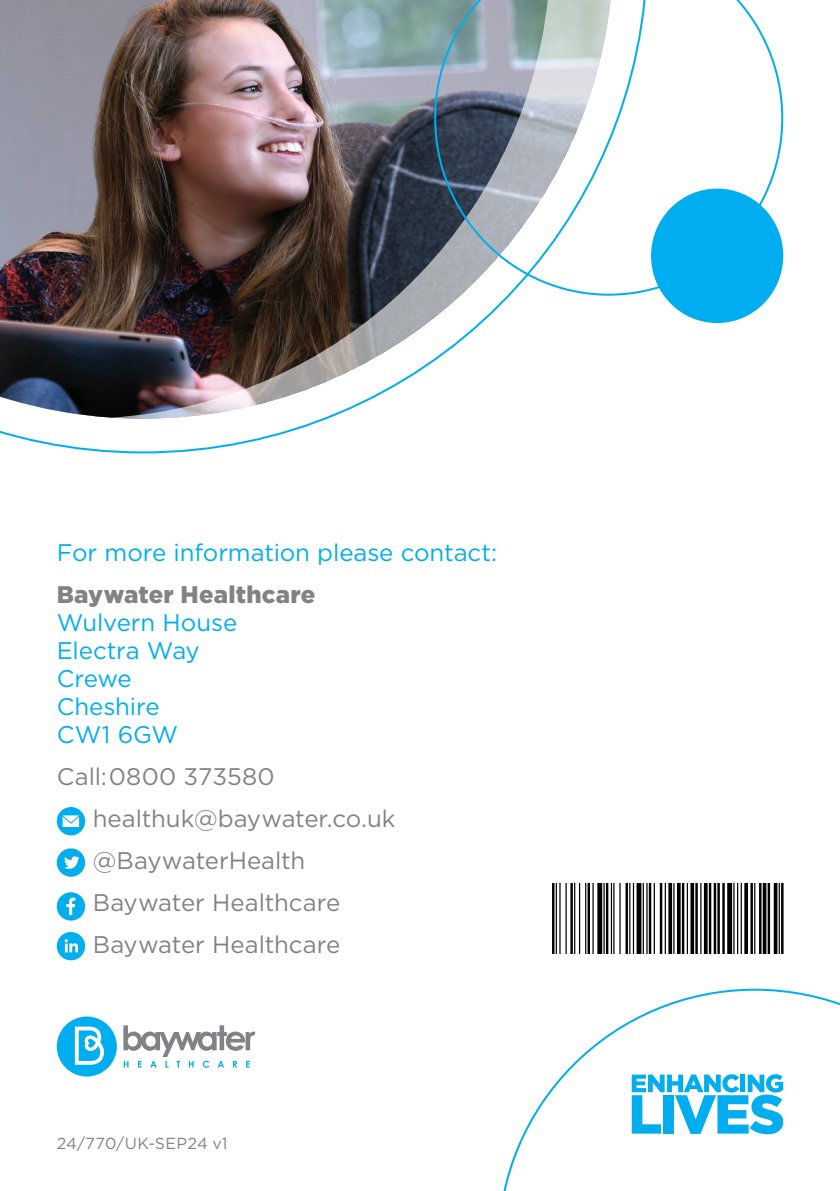
<style>
.page{position:relative;width:840px;height:1191px;background:#fff}
.page>*{position:absolute;margin:0;border:0;box-sizing:border-box;transform-origin:0 0}
.t1{font:24px/42px "Gotham";color:#808285}
.t2{font:24px/28px "Gotham";letter-spacing:-.005em;color:#00aeef}
.t3{font:900 24px "Gotham";letter-spacing:.01em;color:#808285}
.t4{font:16px "Gotham";letter-spacing:.015em;color:#808285}
</style>
<div class="page">
<svg style="left:57px;top:1016px;width:60px;height:60px"></svg>
<svg style="left:123px;top:1025px;width:132px;height:42px"></svg>
<div style="left:57px;top:807px;width:28px;height:28px;background:#00aeef;border-radius:50%"></div>
<div style="left:57px;top:848px;width:28px;height:28px;background:#00aeef;border-radius:50%"></div>
<svg style="left:64px;top:856px;width:15px;height:13px"></svg>
<div style="left:57px;top:892px;width:28px;height:28px;background:#00aeef;border-radius:50%"></div>
<svg style="left:66px;top:897px;width:9px;height:18px"></svg>
<div style="left:57px;top:932px;width:28px;height:28px;background:#00aeef;border-radius:50%"></div>
<svg style="left:65px;top:939px;width:13px;height:13px"></svg>
<div style="left:62px;top:815px;width:18px;height:12px;background:#fff"></div>
<svg style="left:64px;top:816px;width:14px;height:8px"></svg>
<div style="left:62px;top:814px;width:18px;height:14px;border:1px solid #00aeef"></div>
<svg style="left:503px;top:988px;width:336px;height:203px"></svg>
<img style="left:0;top:0;width:510px;height:417px">
<svg style="left:434px;top:0;width:348px;height:296px"></svg>
<div style="left:651px;top:190px;width:130px;height:132px;background:#00aeef;border-radius:50%"></div>
<img style="left:552px;top:883px;width:232px;height:70px">
<p class="t2" style="left:57px;top:538px;width:442px">For more information please contact:</p>
<p class="t3" style="left:57px;top:580px;width:260px">Baywater Healthcare</p>
<p class="t2" style="left:57px;top:608px;width:182px">Wulvern House<br>Electra Way<br>Crewe<br>Cheshire<br>CW1 6GW</p>
<p class="t1" style="left:93px;top:755px;width:304px;text-indent:-36px">Call:0800 373580 healthuk@baywater.co.uk @BaywaterHealth<br>Baywater Healthcare<br>Baywater Healthcare</p>
<p class="t4" style="left:57px;top:1134px;width:172px">24/770/UK-SEP24 v1</p>
</div>
